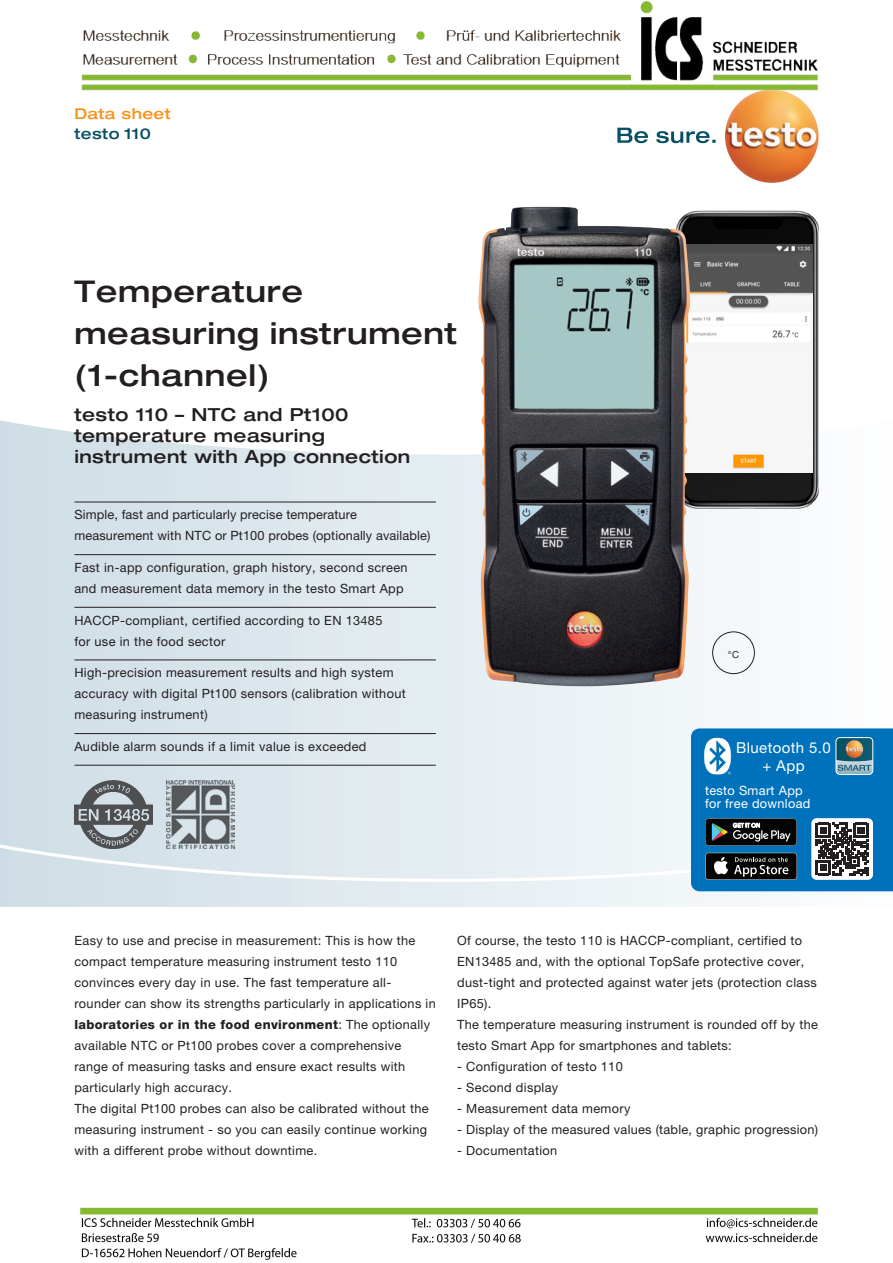
<style>
.page{position:relative;width:893px;height:1263px;background:#fff}
.page>*{position:absolute;margin:0;border:0;box-sizing:border-box;transform-origin:0 0}
.t1{font:500 expanded 30px/42px "Helvetica Neue LTW1 G";letter-spacing:.025em;color:#231f20}
.t2{font:500 expanded 18px/21px "Helvetica Neue LTW1 G";letter-spacing:.025em;color:#231f20}
.t3{font:15px/18px "Helvetica Neue LTW1 G";letter-spacing:.025em;color:#fff;text-align:center}
.t4{font:500 expanded 15px "Helvetica Neue LTW1 G";letter-spacing:.025em;color:#f7931d}
.t5{font:500 expanded 15px "Helvetica Neue LTW1 G";letter-spacing:.025em;color:#074f64}
.t6{font:12.75px/21px "Helvetica Neue LTW1 G";letter-spacing:.025em;color:#231f20}
.t7{font:12.75px/13.5px "Helvetica Neue LTW1 G";letter-spacing:.025em;color:#fff}
.t8{font:9.75px "Helvetica Neue LTW1 G";color:#231f20}
.s1{font-weight:800}
</style>
<div class="page">
<svg style="left:0;top:420px;width:755px;height:420px;background:#dfe9ee"></svg>
<svg style="left:0;top:840px;width:893px;height:67px"></svg>
<svg style="left:617px;top:128px;width:99px;height:15px"></svg>
<img style="left:725px;top:89px;width:94px;height:94px;border-radius:47px">
<img style="left:689px;top:210px;width:130px;height:307px">
<img style="left:689px;top:244px;width:124px;height:228px">
<img style="left:478px;top:207px;width:211px;height:479px">
<img style="left:74px;top:780px;width:79px;height:68px">
<img style="left:166px;top:780px;width:69px;height:68px">
<div style="left:712px;top:631px;width:43px;height:43px;border:1px solid #231f20;border-radius:50%"></div>
<hr style="left:74px;top:502px;width:362px;height:1px;background:#231f20">
<hr style="left:74px;top:554px;width:362px;height:1px;background:#231f20">
<hr style="left:74px;top:607px;width:362px;height:1px;background:#231f20">
<hr style="left:74px;top:659px;width:362px;height:1px;background:#231f20">
<hr style="left:74px;top:733px;width:362px;height:1px;background:#231f20">
<hr style="left:74px;top:765px;width:362px;height:1px;background:#231f20">
<svg style="left:691px;top:728px;width:202px;height:163px;background:#1d6b9d"></svg>
<div style="left:836px;top:737px;width:37px;height:38px;border:1px solid #fff;border-radius:4px"></div>
<img style="left:703px;top:737px;width:29px;height:38px">
<img style="left:81px;top:1px;width:738px;height:93px">
<img style="left:79px;top:1207px;width:739px;height:53px">
<p class="t4" style="left:74px;top:104px;width:98px">Data sheet</p>
<p class="t5" style="left:74px;top:124px;width:78px">testo 110</p>
<h1 class="t1" style="left:74px;top:269px;width:384px">Temperature measuring instrument (1-channel)</h1>
<h2 class="t2" style="left:74px;top:404px;width:337px">testo 110 – NTC and Pt100 temperature measuring instrument with App connection</h2>
<p class="t6" style="left:74px;top:504px;width:357px">Simple, fast and particularly precise temperature measurement with NTC or Pt100 probes (optionally available)</p>
<p class="t6" style="left:74px;top:557px;width:335px">Fast in-app configuration, graph history, second screen and measurement data memory in the testo Smart App</p>
<p class="t6" style="left:74px;top:609px;width:310px">HACCP-compliant, certified according to EN 13485 for use in the food sector</p>
<p class="t6" style="left:74px;top:662px;width:333px">High-precision measurement results and high system accuracy with digital Pt100 sensors (calibration without measuring instrument)</p>
<p class="t6" style="left:74px;top:736px;width:294px">Audible alarm sounds if a limit value is exceeded</p>
<p class="t8" style="left:728px;top:648px;width:13px">°C</p>
<p class="t3" style="left:736px;top:738px;width:96px">Bluetooth 5.0 + App</p>
<p class="t7" style="left:705px;top:783px;width:107px">testo Smart App for free download</p>
<p class="t6" style="left:74px;top:929px;width:363px">Easy to use and precise in measurement: This is how the compact temperature measuring instrument testo 110 convinces every day in use. The fast temperature all&shy;rounder can show its strengths particularly in applications in <span class="s1">laboratories or in the food environment</span>: The optionally available NTC or Pt100 probes cover a comprehensive range of measuring tasks and ensure exact results with particularly high accuracy.<br>The digital Pt100 probes can also be calibrated without the measuring instrument - so you can easily continue working with a different probe without downtime.</p>
<p class="t6" style="left:457px;top:929px;width:362px">Of course, the testo 110 is HACCP-compliant, certified to EN13485 and, with the optional TopSafe protective cover, dust-tight and protected against water jets (protection class IP65).<br>The temperature measuring instrument is rounded off by the testo Smart App for smartphones and tablets:</p>
<p class="t6" style="left:457px;top:1055px;width:167px">- Configuration of testo 110</p>
<p class="t6" style="left:457px;top:1076px;width:103px">- Second display</p>
<p class="t6" style="left:457px;top:1097px;width:175px">- Measurement data memory</p>
<p class="t6" style="left:457px;top:1118px;width:363px">- Display of the measured values (table, graphic progression)</p>
<p class="t6" style="left:457px;top:1139px;width:102px">- Documentation</p>
</div>
